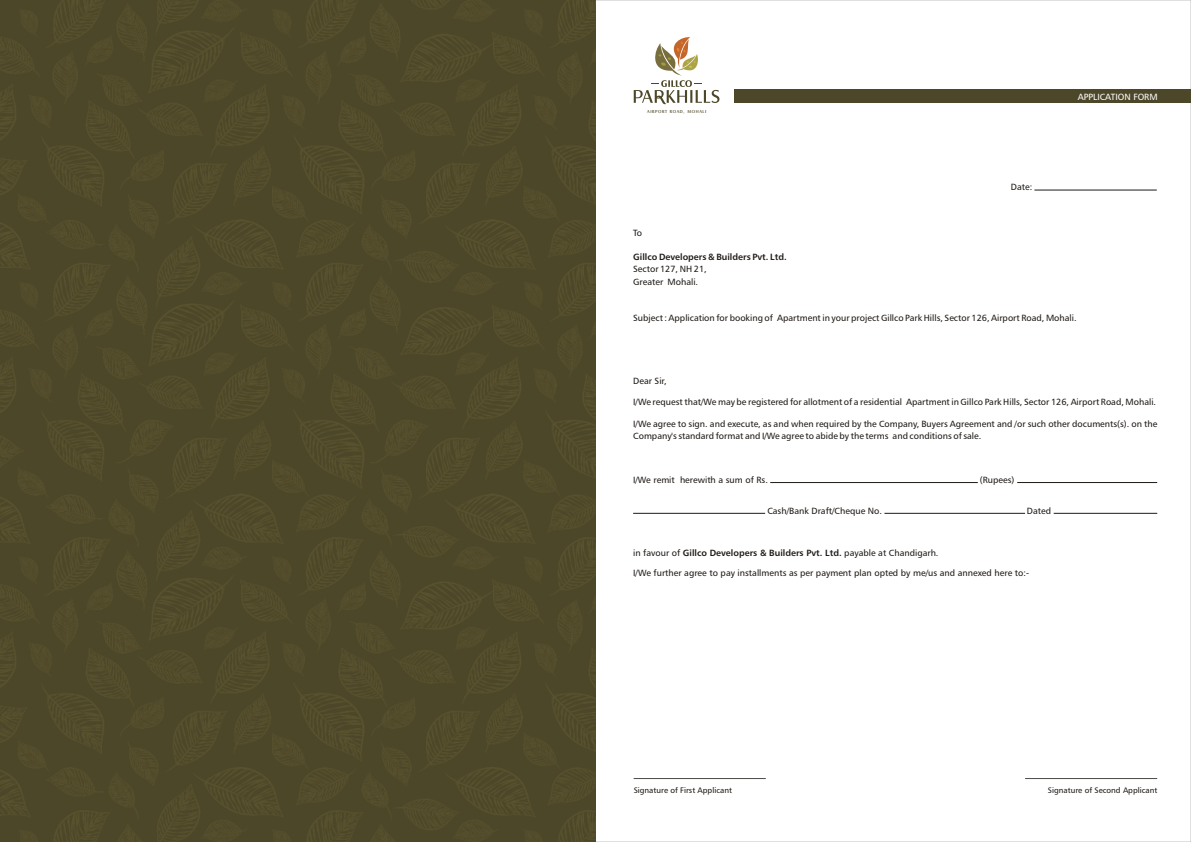
<style>
.page{position:relative;width:1191px;height:842px;background:#fff}
.page>*{position:absolute;margin:0;border:0;box-sizing:border-box;transform-origin:0 0}
.t1{font:9px/12.1px "Humanist 777 BT Roman B";color:#1f1a17}
.t2{font:9px "Humanist 777 BT Roman B,Bold";color:#1f1a17}
.t3{font:9px "Humanist 777 BT Roman B";color:#fff}
.t4{font:8px "Humanist 777 BT Roman B";color:#1f1a17}
.t5{font:4.5px "Castle T";letter-spacing:.135em;color:#4d4729}
.s1{font-family:"Humanist 777 BT Roman B"}
</style>
<div class="page">
<svg style="left:595px;top:0;width:596px;height:842px"></svg>
<div style="left:734px;top:90px;width:457px;height:13px;background:#4d4729"></div>
<hr style="left:1034px;top:190px;width:122px;height:1px;background:#1f1a17">
<hr style="left:1025px;top:778px;width:132px;height:1px;background:#4d4a47">
<hr style="left:633px;top:778px;width:133px;height:1px;background:#4d4a47">
<hr style="left:770px;top:482px;width:207px;height:1px;background:#1f1a17">
<hr style="left:1017px;top:482px;width:140px;height:1px;background:#1f1a17">
<hr style="left:1053px;top:513px;width:104px;height:1px;background:#1f1a17">
<hr style="left:884px;top:513px;width:141px;height:1px;background:#1f1a17">
<hr style="left:633px;top:513px;width:132px;height:1px;background:#1f1a17">
<svg style="left:633px;top:36px;width:86px;height:69px"></svg>
<img style="left:0;top:0;width:595px;height:842px">
<p class="t5" style="left:647px;top:109px;width:61px">AIRPORT ROAD, MOHALI</p>
<p class="t1" style="left:1011px;top:182px;width:23px">Date:</p>
<p class="t3" style="left:1077px;top:93px;width:81px">APPLICATION FORM</p>
<p class="t1" style="left:633px;top:228px;width:10px">To</p>
<p class="t2" style="left:633px;top:253px;width:155px">Gillco Developers &amp; Builders Pvt. Ltd.</p>
<p class="t1" style="left:633px;top:264px;width:75px">Sector 127, NH 21,<br>Greater Mohali.</p>
<p class="t1" style="left:633px;top:312px;width:445px">Subject : Application for booking of Apartment in your project Gillco Park Hills, Sector 126, Airport Road, Mohali.</p>
<p class="t1" style="left:633px;top:376px;width:35px">Dear Sir,</p>
<p class="t1" style="left:633px;top:397px;width:524px">I/We request that/We may be registered for allotment of a residential Apartment in Gillco Park Hills, Sector 126, Airport Road, Mohali.</p>
<p class="t1" style="left:633px;top:418px;width:526px">I/We agree to sign. and execute, as and when required by the Company, Buyers Agreement and /or such other documents(s). on the<br>Company's standard format and I/We agree to abide by the terms and conditions of sale.</p>
<p class="t1" style="left:633px;top:475px;width:136px">I/We remit herewith a sum of Rs.</p>
<p class="t1" style="left:980px;top:475px;width:36px">(Rupees)</p>
<p class="t1" style="left:767px;top:505px;width:116px">Cash/Bank Draft/Cheque No.</p>
<p class="t1" style="left:1026px;top:505px;width:26px">Dated</p>
<p class="t2" style="left:633px;top:549px;width:307px"><span class="s1">in favour of</span> Gillco Developers &amp; Builders Pvt. Ltd. <span class="s1">payable at Chandigarh.</span></p>
<p class="t1" style="left:633px;top:567px;width:397px">I/We further agree to pay installments as per payment plan opted by me/us and annexed here to:-</p>
<p class="t4" style="left:633px;top:787px;width:100px">Signature of First Applicant</p>
<p class="t4" style="left:1048px;top:787px;width:111px">Signature of Second Applicant</p>
</div>
